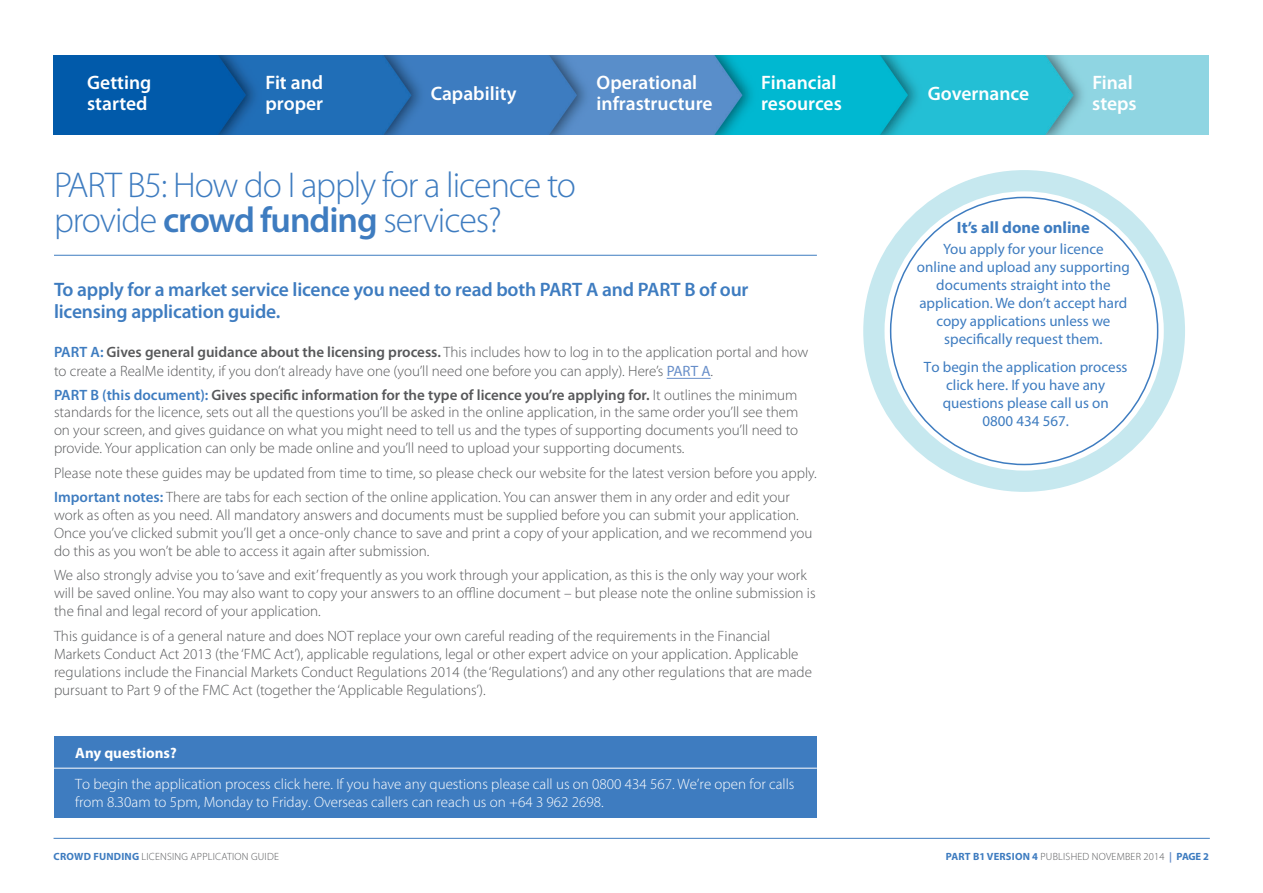
<style>
.page{position:relative;width:1263px;height:893px;background:#fff}
.page>*{position:absolute;margin:0;border:0;box-sizing:border-box;transform-origin:0 0}
.Section_Head{font:300 36px/34.5px "Myriad Pro";letter-spacing:-.03em;color:#3e7cc0}
.t1{font:600 19.5px/21px "Myriad Pro";color:#fff}
.Body{font:600 19.5px/21.8px "Myriad Pro";letter-spacing:-.01em;color:#3e7cc0}
.Bubble_Head_final{font:700 16.5px "Myriad Pro";color:#3e7cc0}
.Body-2{font:300 15px/18px "Myriad Pro";color:#57585a}
.Bubble_body_final{font:15px/18px "Myriad Pro";color:#3e7cc0;text-align:center}
.Body-3{font:300 15px/18px "Myriad Pro";color:#fff}
.Body-4{font:700 15px "Myriad Pro";color:#fff}
.t2{font:300 10.5px "Myriad Pro";letter-spacing:.02em;color:#57585a}
.s1{font-weight:600}
.s2{font-weight:600;color:#3e7cc0}
.s3{font-weight:400;color:#678ec9}
.s4{font-weight:700;color:#3e7cc0}
.s5{font-weight:700;color:#678ec9}
</style>
<div class="page">
<img style="left:53px;top:55px;width:1156px;height:79px">
<hr style="left:54px;top:838px;width:1156px;height:1px;background:#3e7cc0">
<hr style="left:54px;top:255px;width:763px;height:1px;background:#3e7cc0">
<div style="left:54px;top:736px;width:763px;height:82px;background:#3e7cc0"></div>
<hr style="left:54px;top:768px;width:763px;height:1px;background:#fff">
<div style="left:863px;top:170px;width:322px;height:322px;background:#c6e8ef;border-radius:50%"></div>
<div style="left:884px;top:191px;width:280px;height:280px;background:#fff;border-radius:50%"></div>
<hr style="left:667px;top:378px;width:44px;height:1px;background:#678ec9">
<h2 class="t1" style="left:87px;top:73px;width:66px">Getting started</h2>
<h2 class="t1" style="left:265px;top:73px;width:59px">Fit and proper</h2>
<h2 class="t1" style="left:431px;top:83px;width:87px">Capability</h2>
<h2 class="t1" style="left:597px;top:73px;width:117px">Operational infrastructure</h2>
<h2 class="t1" style="left:761px;top:73px;width:82px">Financial resources</h2>
<h2 class="t1" style="left:928px;top:83px;width:103px">Governance</h2>
<h2 class="t1" style="left:1092px;top:73px;width:46px">Final steps</h2>
<p class="Section_Head" style="left:54px;top:167px;width:523px">PART B5: How do I apply for a licence to provide <span class="s1">crowd funding</span> services?</p>
<p class="Body" style="left:54px;top:279px;width:696px">To apply for a market service licence you need to read both PART A and PART B of our licensing application guide.</p>
<p class="Body-2" style="left:54px;top:342px;width:756px;line-height:18.6px"><span class="s2">PART A:</span> <span class="s1">Gives general guidance about the licensing process.</span> This includes how to log in to the application portal and how to create a RealMe identity, if you don’t already have one (you’ll need one before you can apply). Here’s <span class="s3">PART A</span>.</p>
<p class="Body-2" style="left:54px;top:386px;width:746px;text-align:justify"><span class="s2">PART B (this document):</span> <span class="s1">Gives specific information for the type of licence you’re applying for.</span> It outlines the minimum standards for the licence, sets out all the questions you’ll be asked in the online application, in the same order you’ll see them on your screen, and gives guidance on what you might need to tell us and the types of supporting documents you’ll need to provide. Your application can only be made online and you’ll need to upload your supporting documents.</p>
<p class="Body-2" style="left:54px;top:460px;width:764px;line-height:24.3px">Please note these guides may be updated from time to time, so please check our website for the latest version before you apply.<br><span class="s2">Important notes:</span> There are tabs for each section of the online application. You can answer them in any order and edit your</p>
<p class="Body-2" style="left:54px;top:506px;width:760px">work as often as you need. All mandatory answers and documents must be supplied before you can submit your application.<br>Once you’ve clicked submit you’ll get a once-only chance to save and print a copy of your application, and we recommend you do this as you won’t be able to access it again after submission.</p>
<p class="Body-2" style="left:54px;top:566px;width:763px">We also strongly advise you to ‘save and exit’ frequently as you work through your application, as this is the only way your work will be saved online. You may also want to copy your answers to an offline document – but please note the online submission is the final and legal record of your application.</p>
<p class="Body-2" style="left:54px;top:627px;width:759px">This guidance is of a general nature and does NOT replace your own careful reading of the requirements in the Financial Markets Conduct Act 2013 (the ‘FMC Act’), applicable regulations, legal or other expert advice on your application. Applicable regulations include the Financial Markets Conduct Regulations 2014 (the ‘Regulations’) and any other regulations that are made pursuant to Part 9 of the FMC Act (together the ‘Applicable Regulations’).</p>
<p class="Body-4" style="left:75px;top:743px;width:103px">Any questions?</p>
<p class="Body-3" style="left:75px;top:775px;width:721px">To begin the application process click here. If you have any questions please call us on 0800 434 567. We’re open for calls from 8.30am to 5pm, Monday to Friday. Overseas callers can reach us on +64 3 962 2698.</p>
<p class="Bubble_Head_final" style="left:957px;top:217px;width:135px">It’s all done online</p>
<p class="Bubble_body_final" style="left:917px;top:240px;width:214px">You apply for your licence<br>online and upload any supporting documents straight into the application. We don’t accept hard copy applications unless we specifically request them.</p>
<p class="Bubble_body_final" style="left:924px;top:358px;width:205px">To begin the application process click here. If you have any questions please call us on<br>0800 434 567.</p>
<p class="t2" style="left:54px;top:850px;width:227px"><span class="s4">CROWD FUNDING</span> LICENSING APPLICATION GUIDE</p>
<p class="t2" style="left:946px;top:850px;width:265px"><span class="s4">PART B1 VERSION 4</span> PUBLISHED NOVEMBER 2014 <span class="s5">|</span> <span class="s4">PAGE 2</span></p>
</div>
